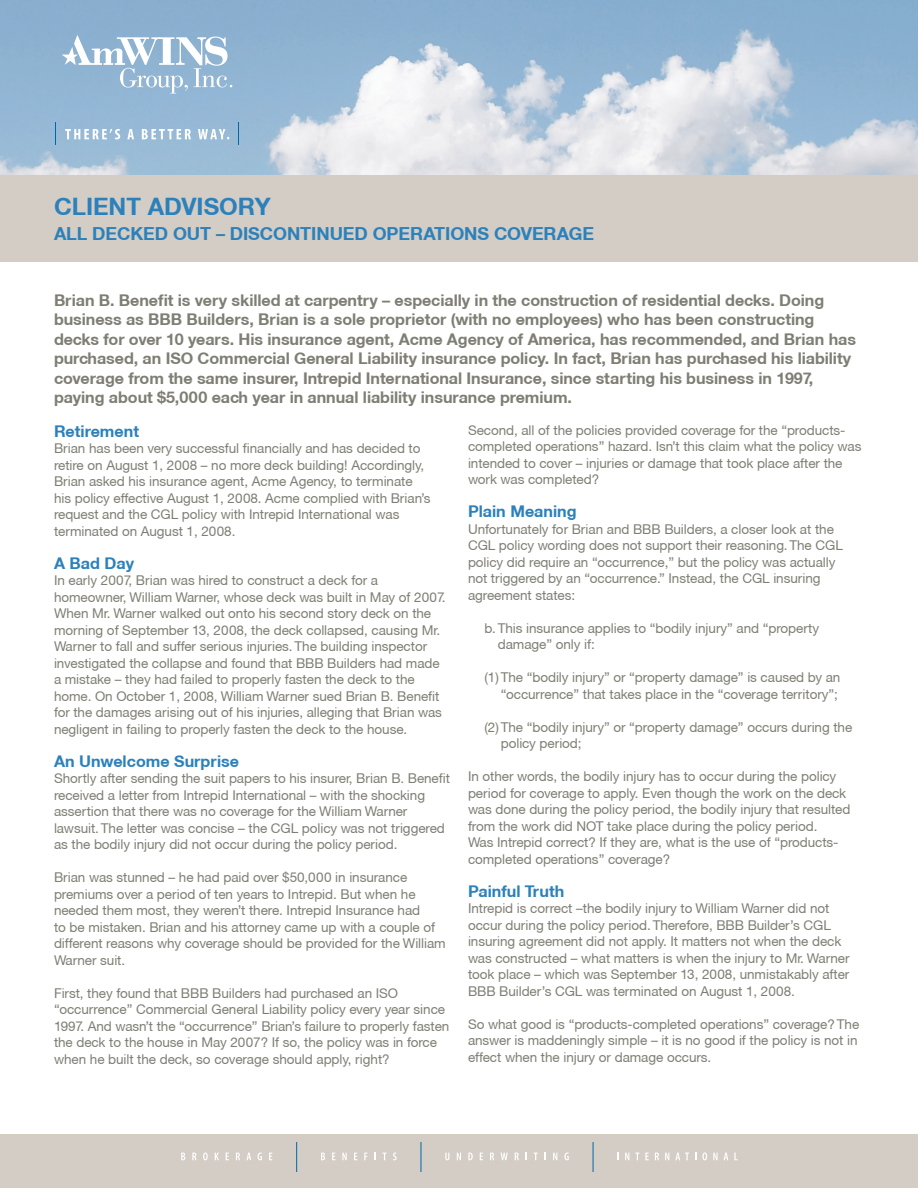
<style>
.page{position:relative;width:918px;height:1188px;background:#fff}
.page>*{position:absolute;margin:0;border:0;box-sizing:border-box;transform-origin:0 0}
.t1{font:700 24px "Helvetica Neue CE";color:#2c81bb}
.t2{font:700 18px "Helvetica Neue CE";letter-spacing:-.005em;color:#2c81bb}
.t3{font:700 16.2px/19.5px "Helvetica Neue CE";letter-spacing:-.005em;color:#7f7e74}
.t4{font:700 16.2px "Helvetica Neue CE";color:#2c81bb}
.t5{font:13.5px/16.5px "Helvetica Neue CE";letter-spacing:-.005em;color:#7f7e74}
</style>
<div class="page">
<img style="left:0;top:0;width:918px;height:176px">
<div style="left:0;top:176px;width:918px;height:86px;background:#d4cdc5"></div>
<div style="left:0;top:1134px;width:918px;height:54px;background:#d4cdc5"></div>
<svg style="left:421px;top:1143px;width:1px;height:28px"></svg>
<svg style="left:593px;top:1143px;width:1px;height:28px"></svg>
<svg style="left:296px;top:1143px;width:1px;height:28px"></svg>
<svg style="left:181px;top:1153px;width:4px;height:7px"></svg>
<svg style="left:192px;top:1153px;width:5px;height:7px"></svg>
<svg style="left:203px;top:1153px;width:5px;height:7px"></svg>
<svg style="left:215px;top:1153px;width:4px;height:7px"></svg>
<svg style="left:226px;top:1153px;width:3px;height:7px"></svg>
<svg style="left:236px;top:1153px;width:4px;height:7px"></svg>
<svg style="left:246px;top:1153px;width:5px;height:7px"></svg>
<svg style="left:258px;top:1153px;width:4px;height:7px"></svg>
<svg style="left:269px;top:1153px;width:3px;height:7px"></svg>
<svg style="left:321px;top:1153px;width:4px;height:7px"></svg>
<svg style="left:332px;top:1153px;width:3px;height:7px"></svg>
<svg style="left:342px;top:1153px;width:5px;height:7px"></svg>
<svg style="left:354px;top:1153px;width:3px;height:7px"></svg>
<svg style="left:364px;top:1153px;width:3px;height:7px"></svg>
<svg style="left:393px;top:1153px;width:4px;height:7px"></svg>
<svg style="left:445px;top:1153px;width:4px;height:7px"></svg>
<svg style="left:457px;top:1153px;width:4px;height:7px"></svg>
<svg style="left:468px;top:1153px;width:5px;height:7px"></svg>
<svg style="left:480px;top:1153px;width:3px;height:7px"></svg>
<svg style="left:490px;top:1153px;width:4px;height:7px"></svg>
<svg style="left:501px;top:1153px;width:7px;height:7px"></svg>
<svg style="left:515px;top:1153px;width:4px;height:7px"></svg>
<svg style="left:534px;top:1153px;width:4px;height:7px"></svg>
<svg style="left:553px;top:1153px;width:4px;height:7px"></svg>
<svg style="left:564px;top:1153px;width:5px;height:7px"></svg>
<svg style="left:617px;top:1153px;width:2px;height:7px"></svg>
<svg style="left:625px;top:1153px;width:4px;height:7px"></svg>
<svg style="left:635px;top:1153px;width:4px;height:7px"></svg>
<svg style="left:645px;top:1153px;width:4px;height:7px"></svg>
<svg style="left:655px;top:1153px;width:4px;height:7px"></svg>
<svg style="left:665px;top:1153px;width:4px;height:7px"></svg>
<svg style="left:675px;top:1153px;width:14px;height:7px"></svg>
<svg style="left:702px;top:1152px;width:5px;height:8px"></svg>
<svg style="left:713px;top:1153px;width:5px;height:7px"></svg>
<svg style="left:724px;top:1153px;width:4px;height:7px"></svg>
<svg style="left:734px;top:1153px;width:4px;height:7px"></svg>
<svg style="left:55px;top:123px;width:1px;height:22px"></svg>
<svg style="left:65px;top:129px;width:55px;height:10px"></svg>
<svg style="left:127px;top:129px;width:7px;height:10px"></svg>
<svg style="left:142px;top:129px;width:49px;height:10px"></svg>
<svg style="left:198px;top:129px;width:31px;height:10px"></svg>
<svg style="left:238px;top:123px;width:1px;height:22px"></svg>
<svg style="left:62px;top:35px;width:170px;height:59px"></svg>
<p class="t1" style="left:54px;top:191px;width:218px">CLIENT ADVISORY</p>
<p class="t2" style="left:54px;top:222px;width:542px">ALL DECKED OUT – DISCONTINUED OPERATIONS COVERAGE</p>
<p class="t3" style="left:54px;top:291px;width:804px">Brian B. Benefit is very skilled at carpentry – especially in the construction of residential decks. Doing business as BBB Builders, Brian is a sole proprietor (with no employees) who has been constructing decks for over 10 years. His insurance agent, Acme Agency of America, has recommended, and Brian has purchased, an ISO Commercial General Liability insurance policy. In fact, Brian has purchased his liability coverage from the same insurer, Intrepid International Insurance, since starting his business in 1997, paying about $5,000 each year in annual liability insurance premium.</p>
<p class="t4" style="left:54px;top:421px;width:87px">Retirement</p>
<p class="t5" style="left:54px;top:440px;width:378px">Brian has been very successful financially and has decided to retire on August 1, 2008 – no more deck building! Accordingly, Brian asked his insurance agent, Acme Agency, to terminate his policy effective August 1, 2008. Acme complied with Brian’s request and the CGL policy with Intrepid International was terminated on August 1, 2008.</p>
<p class="t4" style="left:54px;top:553px;width:82px">A Bad Day</p>
<p class="t5" style="left:54px;top:572px;width:393px">In early 2007, Brian was hired to construct a deck for a homeowner, William Warner, whose deck was built in May of 2007.<br>When Mr. Warner walked out onto his second story deck on the morning of September 13, 2008, the deck collapsed, causing Mr.<br>Warner to fall and suffer serious injuries. The building inspector investigated the collapse and found that BBB Builders had made a mistake – they had failed to properly fasten the deck to the home. On October 1, 2008, William Warner sued Brian B. Benefit for the damages arising out of his injuries, alleging that Brian was negligent in failing to properly fasten the deck to the house.</p>
<p class="t4" style="left:54px;top:751px;width:187px">An Unwelcome Surprise</p>
<p class="t5" style="left:54px;top:770px;width:398px">Shortly after sending the suit papers to his insurer, Brian B. Benefit received a letter from Intrepid International – with the shocking assertion that there was no coverage for the William Warner lawsuit. The letter was concise – the CGL policy was not triggered as the bodily injury did not occur during the policy period.</p>
<p class="t5" style="left:54px;top:869px;width:393px">Brian was stunned – he had paid over $50,000 in insurance premiums over a period of ten years to Intrepid. But when he needed them most, they weren’t there. Intrepid Insurance had<br>to be mistaken. Brian and his attorney came up with a couple of different reasons why coverage should be provided for the William Warner suit.</p>
<p class="t5" style="left:54px;top:985px;width:397px">First, they found that BBB Builders had purchased an ISO “occurrence” Commercial General Liability policy every year since 1997. And wasn’t the “occurrence” Brian’s failure to properly fasten the deck to the house in May 2007? If so, the policy was in force when he built the deck, so coverage should apply, right?</p>
<p class="t5" style="left:468px;top:422px;width:395px">Second, all of the policies provided coverage for the “products&shy;completed operations” hazard. Isn’t this claim what the policy was intended to cover – injuries or damage that took place after the work was completed?</p>
<p class="t4" style="left:468px;top:502px;width:110px">Plain Meaning</p>
<p class="t5" style="left:468px;top:521px;width:376px">Unfortunately for Brian and BBB Builders, a closer look at the CGL policy wording does not support their reasoning. The CGL policy did require an “occurrence,” but the policy was actually not triggered by an “occurrence.” Instead, the CGL insuring agreement states:</p>
<p class="t5" style="left:498px;top:620px;width:323px;text-indent:-13px">b. This insurance applies to “bodily injury” and “property damage” only if:</p>
<p class="t5" style="left:484px;top:669px;width:357px;text-align:right">(1) The “bodily injury” or “property damage” is caused by an “occurrence” that takes place in the “coverage territory”;</p>
<p class="t5" style="left:501px;top:719px;width:353px;text-indent:-16px">(2) The “bodily injury” or “property damage” occurs during the policy period;</p>
<p class="t5" style="left:468px;top:768px;width:384px">In other words, the bodily injury has to occur during the policy period for coverage to apply. Even though the work on the deck was done during the policy period, the bodily injury that resulted from the work did NOT take place during the policy period.<br>Was Intrepid correct? If they are, what is the use of “products&shy;completed operations” coverage?</p>
<p class="t4" style="left:468px;top:881px;width:98px">Painful Truth</p>
<p class="t5" style="left:468px;top:900px;width:383px">Intrepid is correct –the bodily injury to William Warner did not occur during the policy period. Therefore, BBB Builder’s CGL insuring agreement did not apply. It matters not when the deck was constructed – what matters is when the injury to Mr. Warner took place – which was September 13, 2008, unmistakably after BBB Builder’s CGL was terminated on August 1, 2008.</p>
<p class="t5" style="left:468px;top:1016px;width:393px">So what good is “products-completed operations” coverage? The answer is maddeningly simple – it is no good if the policy is not in effect when the injury or damage occurs.</p>
</div>
